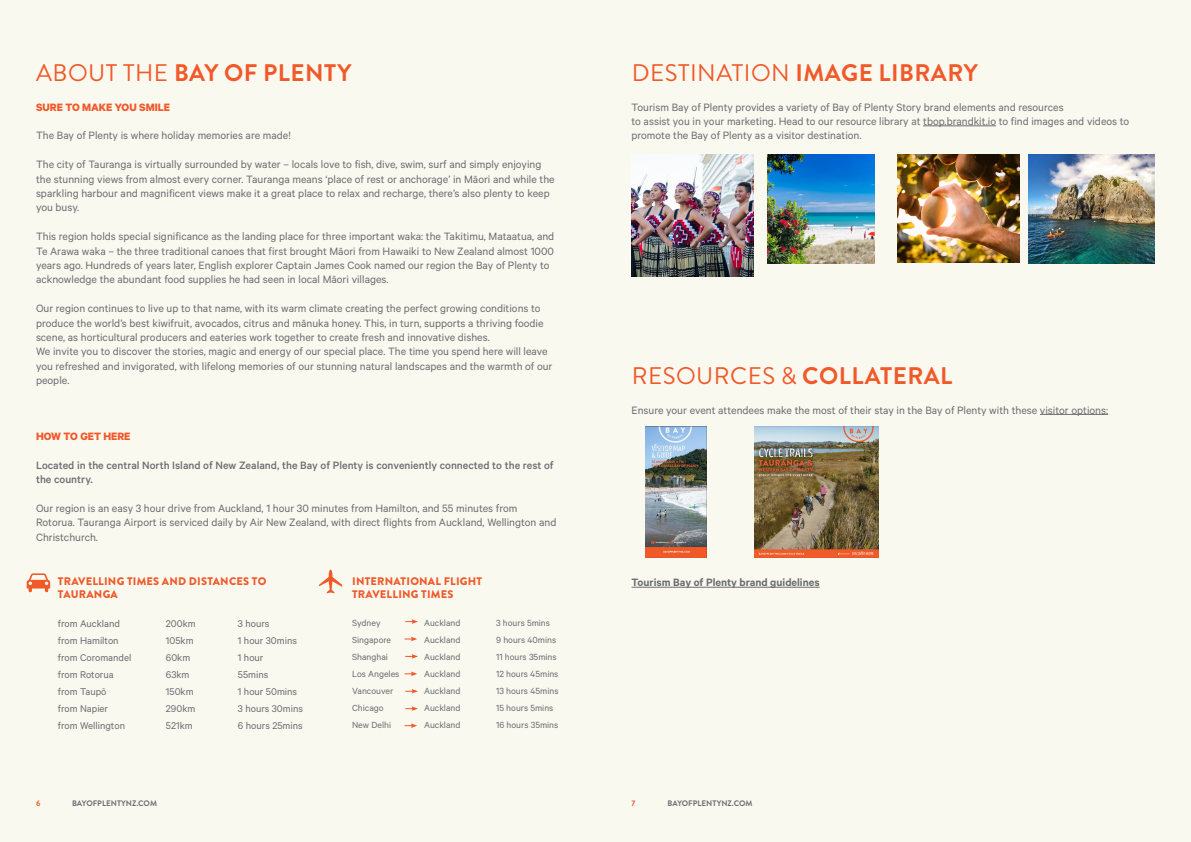
<style>
.page{position:relative;width:1191px;height:842px;background:#f9f9f0}
.page>*{position:absolute;margin:0;border:0;box-sizing:border-box;transform-origin:0 0}
.Image_Caption_-_Alig{font:700 24px "Brandon Grotesque";letter-spacing:.02em;color:#f15929}
.Image_Caption_-_Alig-2{font:24px "Brandon Grotesque";letter-spacing:.02em;color:#f15929}
.t1{font:12px/14.4px "Calibre";color:#6c6d70}
.t2{font:500 12px/14.4px "Calibre";color:#6c6d70}
.t3{font:600 12px "Calibre";color:#6c6d70}
.t4{font:700 12px "Calibre";color:#f15929}
.t5{font:11px "Calibre";color:#6c6d70}
.Subheadings{font:900 11px/13.2px "Brandon Grotesque";letter-spacing:.02em;color:#f15929}
.t6{font:10px "Calibre";color:#6c6d70}
.t7{font:700 8px "Brandon Grotesque";color:#6c6d70}
.t8{font:700 8px "Brandon Grotesque";color:#f15929}
.s1{font-weight:400}
.s2{font-weight:700}
</style>
<div class="page">
<svg style="left:27px;top:573px;width:23px;height:19px"></svg>
<svg style="left:319px;top:570px;width:23px;height:23px"></svg>
<svg style="left:405px;top:619px;width:13px;height:5px"></svg>
<svg style="left:405px;top:654px;width:13px;height:5px"></svg>
<svg style="left:405px;top:689px;width:13px;height:4px"></svg>
<svg style="left:405px;top:706px;width:13px;height:5px"></svg>
<svg style="left:404px;top:723px;width:13px;height:5px"></svg>
<svg style="left:404px;top:637px;width:13px;height:4px"></svg>
<svg style="left:404px;top:671px;width:13px;height:5px"></svg>
<hr style="left:1040px;top:414px;width:68px;height:1px;background:#6c6d70">
<hr style="left:631px;top:587px;width:188px;height:1px;background:#6c6d70">
<hr style="left:923px;top:126px;width:73px;height:1px;background:#6c6d70">
<img style="left:631px;top:154px;width:122px;height:122px">
<img style="left:767px;top:154px;width:107px;height:109px">
<img style="left:897px;top:154px;width:122px;height:108px">
<img style="left:1028px;top:154px;width:127px;height:109px">
<img style="left:645px;top:426px;width:61px;height:132px">
<img style="left:754px;top:426px;width:124px;height:132px">
<p class="Image_Caption_-_Alig" style="left:36px;top:56px;width:317px"><span class="s1">ABOUT THE</span> BAY OF PLENTY</p>
<p class="t4" style="left:36px;top:99px;width:136px">SURE TO MAKE YOU SMILE</p>
<p class="t1" style="left:36px;top:128px;width:256px">The Bay of Plenty is where holiday memories are made!</p>
<p class="t1" style="left:36px;top:157px;width:520px">The city of Tauranga is virtually surrounded by water – locals love to fish, dive, swim, surf and simply enjoying the stunning views from almost every corner. Tauranga means ‘place of rest or anchorage’ in Māori and while the sparkling harbour and magnificent views make it a great place to relax and recharge, there’s also plenty to keep you busy.</p>
<p class="t1" style="left:36px;top:229px;width:520px">This region holds special significance as the landing place for three important waka: the Takitimu, Mataatua, and Te Arawa waka – the three traditional canoes that first brought Māori from Hawaiki to New Zealand almost 1000 years ago. Hundreds of years later, English explorer Captain James Cook named our region the Bay of Plenty to acknowledge the abundant food supplies he had seen in local Māori villages.</p>
<p class="t1" style="left:36px;top:301px;width:509px">Our region continues to live up to that name, with its warm climate creating the perfect growing conditions to produce the world’s best kiwifruit, avocados, citrus and mānuka honey. This, in turn, supports a thriving foodie scene, as horticultural producers and eateries work together to create fresh and innovative dishes.</p>
<p class="t1" style="left:36px;top:344px;width:518px">We invite you to discover the stories, magic and energy of our special place. The time you spend here will leave you refreshed and invigorated, with lifelong memories of our stunning natural landscapes and the warmth of our people.</p>
<p class="t4" style="left:36px;top:429px;width:96px">HOW TO GET HERE</p>
<p class="t2" style="left:36px;top:457px;width:519px">Located in the central North Island of New Zealand, the Bay of Plenty is conveniently connected to the rest of the country.</p>
<p class="t1" style="left:36px;top:500px;width:522px">Our region is an easy 3 hour drive from Auckland, 1 hour 30 minutes from Hamilton, and 55 minutes from<br>Rotorua. Tauranga Airport is serviced daily by Air New Zealand, with direct flights from Auckland, Wellington and<br>Christchurch.</p>
<p class="Subheadings" style="left:58px;top:575px;width:210px">TRAVELLING TIMES AND DISTANCES TO<br>TAURANGA</p>
<p class="t5" style="left:58px;top:617px;width:64px">from Auckland</p>
<p class="t5" style="left:166px;top:617px;width:31px">200km</p>
<p class="t5" style="left:238px;top:617px;width:33px">3 hours</p>
<p class="t5" style="left:58px;top:634px;width:62px">from Hamilton</p>
<p class="t5" style="left:166px;top:634px;width:29px">105km</p>
<p class="t5" style="left:238px;top:634px;width:61px">1 hour 30mins</p>
<p class="t5" style="left:58px;top:651px;width:75px">from Coromandel</p>
<p class="t5" style="left:166px;top:651px;width:26px">60km</p>
<p class="t5" style="left:238px;top:651px;width:27px">1 hour</p>
<p class="t5" style="left:58px;top:668px;width:57px">from Rotorua</p>
<p class="t5" style="left:166px;top:668px;width:25px">63km</p>
<p class="t5" style="left:238px;top:668px;width:32px">55mins</p>
<p class="t5" style="left:58px;top:685px;width:50px">from Taupō</p>
<p class="t5" style="left:166px;top:685px;width:29px">150km</p>
<p class="t5" style="left:238px;top:685px;width:61px">1 hour 50mins</p>
<p class="t5" style="left:58px;top:702px;width:52px">from Napier</p>
<p class="t5" style="left:166px;top:702px;width:31px">290km</p>
<p class="t5" style="left:238px;top:702px;width:67px">3 hours 30mins</p>
<p class="t5" style="left:58px;top:719px;width:69px">from Wellington</p>
<p class="t5" style="left:166px;top:719px;width:28px">521km</p>
<p class="t5" style="left:238px;top:719px;width:66px">6 hours 25mins</p>
<p class="Subheadings" style="left:352px;top:575px;width:131px">INTERNATIONAL FLIGHT<br>TRAVELLING TIMES</p>
<p class="t6" style="left:352px;top:617px;width:30px">Sydney</p>
<p class="t6" style="left:424px;top:617px;width:38px">Auckland</p>
<p class="t6" style="left:496px;top:617px;width:55px">3 hours 5mins</p>
<p class="t6" style="left:352px;top:634px;width:41px">Singapore</p>
<p class="t6" style="left:424px;top:634px;width:38px">Auckland</p>
<p class="t6" style="left:496px;top:634px;width:62px">9 hours 40mins</p>
<p class="t6" style="left:352px;top:651px;width:37px">Shanghai</p>
<p class="t6" style="left:424px;top:651px;width:38px">Auckland</p>
<p class="t6" style="left:496px;top:651px;width:62px">11 hours 35mins</p>
<p class="t6" style="left:352px;top:668px;width:49px">Los Angeles</p>
<p class="t6" style="left:424px;top:668px;width:38px">Auckland</p>
<p class="t6" style="left:496px;top:668px;width:64px">12 hours 45mins</p>
<p class="t6" style="left:352px;top:685px;width:43px">Vancouver</p>
<p class="t6" style="left:424px;top:685px;width:38px">Auckland</p>
<p class="t6" style="left:496px;top:685px;width:64px">13 hours 45mins</p>
<p class="t6" style="left:352px;top:702px;width:33px">Chicago</p>
<p class="t6" style="left:424px;top:702px;width:38px">Auckland</p>
<p class="t6" style="left:496px;top:702px;width:59px">15 hours 5mins</p>
<p class="t6" style="left:352px;top:719px;width:41px">New Delhi</p>
<p class="t6" style="left:424px;top:719px;width:38px">Auckland</p>
<p class="t6" style="left:496px;top:719px;width:64px">16 hours 35mins</p>
<p class="Image_Caption_-_Alig" style="left:631px;top:56px;width:348px"><span class="s1">DESTINATION</span> IMAGE LIBRARY</p>
<p class="t1" style="left:631px;top:99px;width:434px">Tourism Bay of Plenty provides a variety of Bay of Plenty Story brand elements and resources</p>
<p class="t1" style="left:631px;top:114px;width:499px">to assist you in your marketing. Head to our resource library at tbop.brandkit.io to find images and videos to promote the Bay of Plenty as a visitor destination.</p>
<p class="Image_Caption_-_Alig-2" style="left:631px;top:359px;width:322px">RESOURCES &amp; <span class="s2">COLLATERAL</span></p>
<p class="t1" style="left:631px;top:402px;width:478px">Ensure your event attendees make the most of their stay in the Bay of Plenty with these visitor options:</p>
<p class="t3" style="left:631px;top:575px;width:190px">Tourism Bay of Plenty brand guidelines</p>
<p class="t8" style="left:36px;top:798px;width:6px">6</p>
<p class="t7" style="left:72px;top:798px;width:86px">BAYOFPLENTYNZ.COM</p>
<p class="t8" style="left:631px;top:798px;width:5px">7</p>
<p class="t7" style="left:667px;top:798px;width:86px">BAYOFPLENTYNZ.COM</p>
</div>
